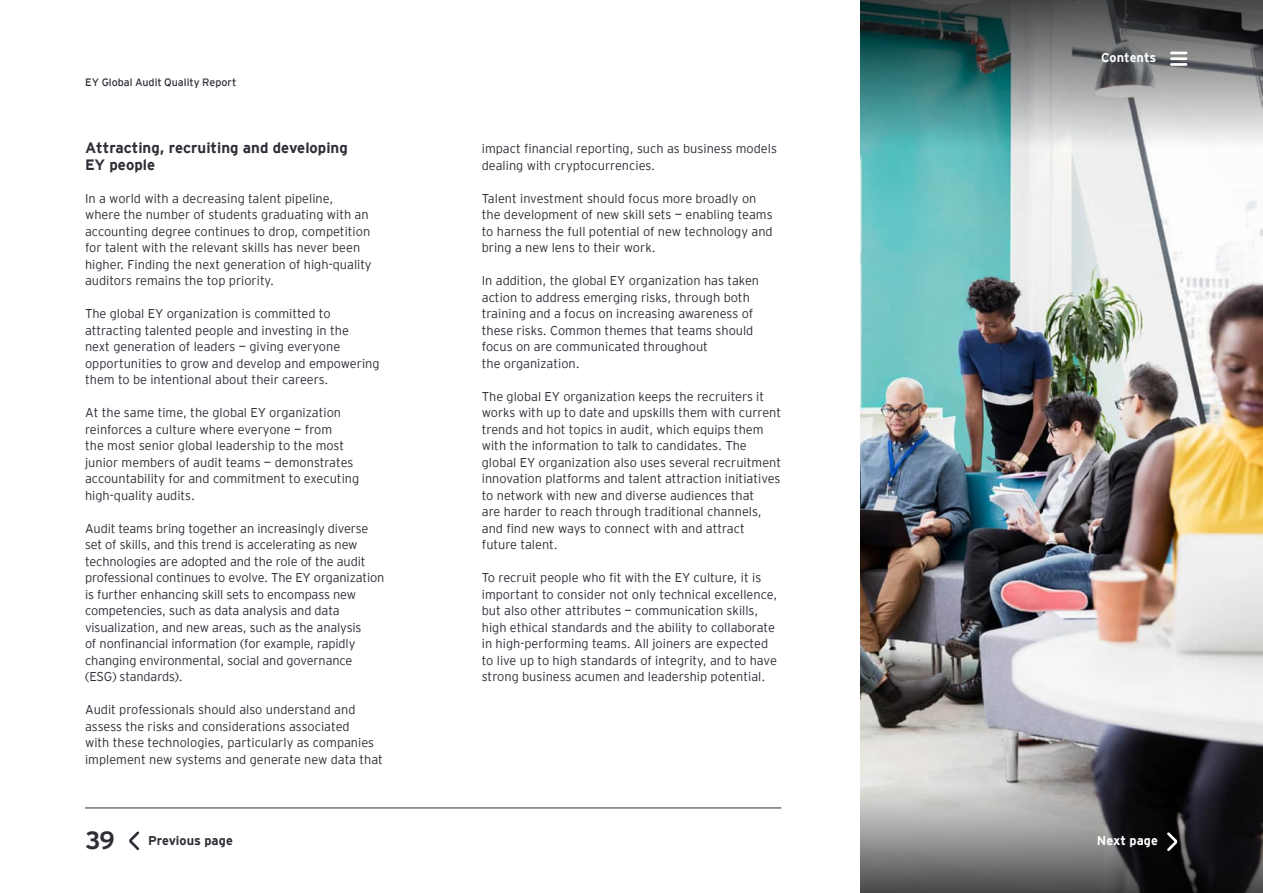
<style>
.page{position:relative;width:1263px;height:893px;background:#fff}
.page>*{position:absolute;margin:0;border:0;box-sizing:border-box;transform-origin:0 0}
.t1{font:700 24.75px "EY Interstate";color:#2e2e38}
.Subtitle{font:700 15px/16.5px "EY Interstate";color:#2e2e38}
.Body_copy{font:300 12.75px/16.5px "EY Interstate";color:#2e2e38}
.Base_body_copy{font:700 12.75px "EY Interstate";color:#fff}
.Base_body_copy-2{font:700 12.75px "EY Interstate";color:#2e2e38}
.t2{font:300 10.65px "EY Interstate";color:#2e2e38}
</style>
<div class="page">
<img style="left:860px;top:154px;width:403px;height:626px">
<svg style="left:860px;top:0;width:403px;height:154px;background:#6e8586"></svg>
<svg style="left:860px;top:780px;width:403px;height:113px;background:#646364"></svg>
<svg style="left:129px;top:831px;width:11px;height:19px"></svg>
<svg style="left:1165px;top:830px;width:15px;height:23px"></svg>
<svg style="left:1171px;top:52px;width:15px;height:2px"></svg>
<hr style="left:1171px;top:57px;width:15px;height:3px;background:#fff">
<hr style="left:1171px;top:63px;width:15px;height:3px;background:#fff">
<hr style="left:85px;top:807px;width:696px;height:1px;background:#2e2e38">
<p class="t2" style="left:85px;top:75px;width:153px">EY Global Audit Quality Report</p>
<p class="Subtitle" style="left:85px;top:138px;width:264px">Attracting, recruiting and developing<br>EY people</p>
<p class="Body_copy" style="left:85px;top:189px;width:288px">In a world with a decreasing talent pipeline, where the number of students graduating with an accounting degree continues to drop, competition for talent with the relevant skills has never been higher. Finding the next generation of high-quality auditors remains the top priority.</p>
<p class="Body_copy" style="left:85px;top:304px;width:296px">The global EY organization is committed to attracting talented people and investing in the<br>next generation of leaders — giving everyone opportunities to grow and develop and empowering them to be intentional about their careers.</p>
<p class="Body_copy" style="left:85px;top:403px;width:276px">At the same time, the global EY organization reinforces a culture where everyone — from<br>the most senior global leadership to the most junior members of audit teams — demonstrates accountability for and commitment to executing high-quality audits.</p>
<p class="Body_copy" style="left:85px;top:519px;width:301px">Audit teams bring together an increasingly diverse set of skills, and this trend is accelerating as new technologies are adopted and the role of the audit professional continues to evolve. The EY organization is further enhancing skill sets to encompass new competencies, such as data analysis and data visualization, and new areas, such as the analysis<br>of nonfinancial information (for example, rapidly changing environmental, social and governance (ESG) standards).</p>
<p class="Body_copy" style="left:85px;top:700px;width:299px">Audit professionals should also understand and assess the risks and considerations associated<br>with these technologies, particularly as companies implement new systems and generate new data that</p>
<p class="Body_copy" style="left:482px;top:139px;width:297px">impact financial reporting, such as business models dealing with cryptocurrencies.</p>
<p class="Body_copy" style="left:482px;top:189px;width:292px">Talent investment should focus more broadly on the development of new skill sets — enabling teams to harness the full potential of new technology and bring a new lens to their work.</p>
<p class="Body_copy" style="left:482px;top:271px;width:279px">In addition, the global EY organization has taken action to address emerging risks, through both training and a focus on increasing awareness of these risks. Common themes that teams should focus on are communicated throughout<br>the organization.</p>
<p class="Body_copy" style="left:482px;top:387px;width:301px">The global EY organization keeps the recruiters it works with up to date and upskills them with current trends and hot topics in audit, which equips them with the information to talk to candidates. The global EY organization also uses several recruitment innovation platforms and talent attraction initiatives to network with new and diverse audiences that<br>are harder to reach through traditional channels, and find new ways to connect with and attract future talent.</p>
<p class="Body_copy" style="left:482px;top:568px;width:297px">To recruit people who fit with the EY culture, it is important to consider not only technical excellence, but also other attributes — communication skills, high ethical standards and the ability to collaborate in high-performing teams. All joiners are expected to live up to high standards of integrity, and to have strong business acumen and leadership potential.</p>
<p class="Base_body_copy" style="left:1101px;top:49px;width:57px">Contents</p>
<p class="t1" style="left:85px;top:822px;width:31px">39</p>
<p class="Base_body_copy-2" style="left:148px;top:832px;width:86px">Previous page</p>
<p class="Base_body_copy" style="left:1097px;top:832px;width:63px">Next page</p>
</div>
